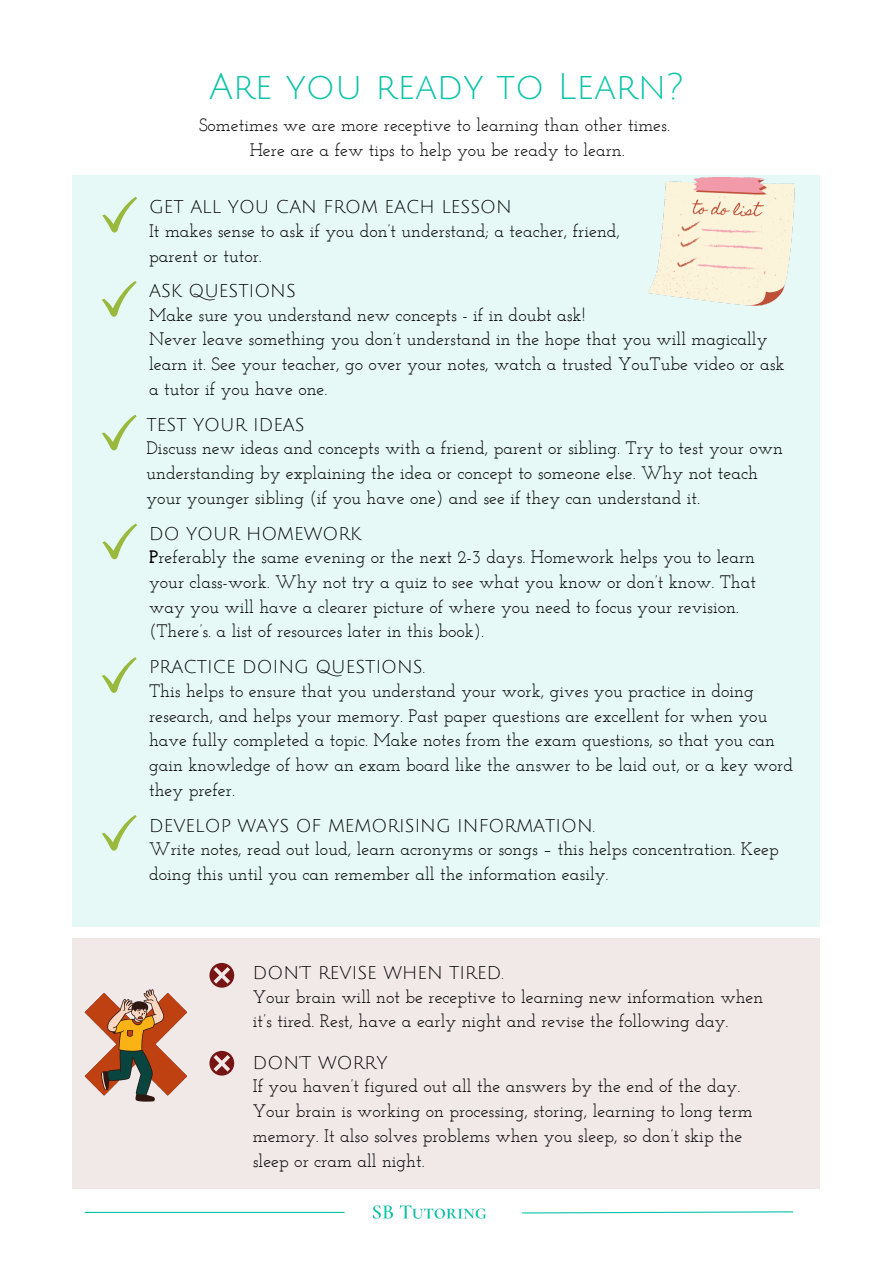
<style>
.page{position:relative;width:893px;height:1264px;background:#fff}
.page>*{position:absolute;margin:0;border:0;box-sizing:border-box;transform-origin:0 0}
.t1{font:36px "Julius Sans One";color:#0ac4a8}
.t2{font:18px/24.8px "Josefin Slab";color:#000}
.t3{font:18px "Julius Sans One";color:#000}
.s1{font-weight:700}
</style>
<div class="page">
<div style="left:73px;top:937px;width:747px;height:251px;background:#f1e8e8"></div>
<div style="left:73px;top:176px;width:747px;height:750px;background:#e6f9f6"></div>
<img style="left:372px;top:1205px;width:114px;height:14px">
<hr style="left:85px;top:1211px;width:259px;height:1px;background:#0ac4a8">
<svg style="left:522px;top:1211px;width:272px;height:3px"></svg>
<svg style="left:209px;top:963px;width:25px;height:24px"></svg>
<svg style="left:209px;top:1050px;width:25px;height:25px"></svg>
<img style="left:649px;top:177px;width:145px;height:128px">
<svg style="left:85px;top:989px;width:102px;height:112px"></svg>
<svg style="left:102px;top:523px;width:35px;height:36px"></svg>
<svg style="left:102px;top:657px;width:34px;height:36px"></svg>
<svg style="left:102px;top:815px;width:34px;height:35px"></svg>
<svg style="left:102px;top:414px;width:34px;height:36px"></svg>
<svg style="left:102px;top:281px;width:34px;height:36px"></svg>
<svg style="left:102px;top:197px;width:35px;height:35px"></svg>
<p class="t1" style="left:209px;top:68px;width:475px">Are you ready to Learn?</p>
<p class="t2" style="left:199px;top:114px;width:472px">Sometimes we are more receptive to learning than other times.</p>
<p class="t2" style="left:250px;top:139px;width:376px">Here are a few tips to help you be ready to learn.</p>
<p class="t3" style="left:149px;top:198px;width:364px">GET ALL YOU CAN FROM EACH LESSON</p>
<p class="t2" style="left:149px;top:220px;width:472px">It makes sense to ask if you don’t understand; a teacher, friend, parent or tutor.</p>
<p class="t3" style="left:149px;top:281px;width:148px">ASK QUESTIONS</p>
<p class="t2" style="left:149px;top:304px;width:437px">Make sure you understand new concepts - if in doubt ask!</p>
<p class="t2" style="left:149px;top:328px;width:637px">Never leave something you don’t understand in the hope that you will magically learn it. See your teacher, go over your notes, watch a trusted YouTube video or ask a tutor if you have one.</p>
<p class="t3" style="left:146px;top:415px;width:160px">TEST YOUR IDEAS</p>
<p class="t2" style="left:146px;top:437px;width:638px">Discuss new ideas and concepts with a friend, parent or sibling. Try to test your own understanding by explaining the idea or concept to someone else. Why not teach your younger sibling (if you have one) and see if they can understand it.</p>
<p class="t3" style="left:149px;top:524px;width:214px">DO YOUR HOMEWORK</p>
<p class="t2" style="left:149px;top:546px;width:608px"><span class="s1">P</span>referably the same evening or the next 2-3 days. Homework helps you to learn your class-work. Why not try a quiz to see what you know or don’t know. That way you will have a clearer picture of where you need to focus your revision. (There’s. a list of resources later in this book).</p>
<p class="t3" style="left:149px;top:657px;width:277px">PRACTICE DOING QUESTIONS.</p>
<p class="t2" style="left:149px;top:680px;width:645px">This helps to ensure that you understand your work, gives you practice in doing research, and helps your memory. Past paper questions are excellent for when you have fully completed a topic. Make notes from the exam questions, so that you can gain knowledge of how an exam board like the answer to be laid out, or a key word they prefer.</p>
<p class="t3" style="left:149px;top:816px;width:447px">DEVELOP WAYS OF MEMORISING INFORMATION.</p>
<p class="t2" style="left:149px;top:838px;width:631px">Write notes, read out loud, learn acronyms or songs – this helps concentration. Keep doing this until you can remember all the information easily.</p>
<p class="t3" style="left:253px;top:963px;width:252px">DON’T REVISE WHEN TIRED.</p>
<p class="t2" style="left:253px;top:985px;width:512px">Your brain will not be receptive to learning new information when it’s tired. Rest, have a early night and revise the following day.</p>
<p class="t3" style="left:253px;top:1053px;width:136px">DON’T WORRY</p>
<p class="t2" style="left:253px;top:1075px;width:489px">If you haven’t figured out all the answers by the end of the day.</p>
<p class="t2" style="left:253px;top:1100px;width:501px">Your brain is working on processing, storing, learning to long term memory. It also solves problems when you sleep, so don’t skip the sleep or cram all night.</p>
</div>
